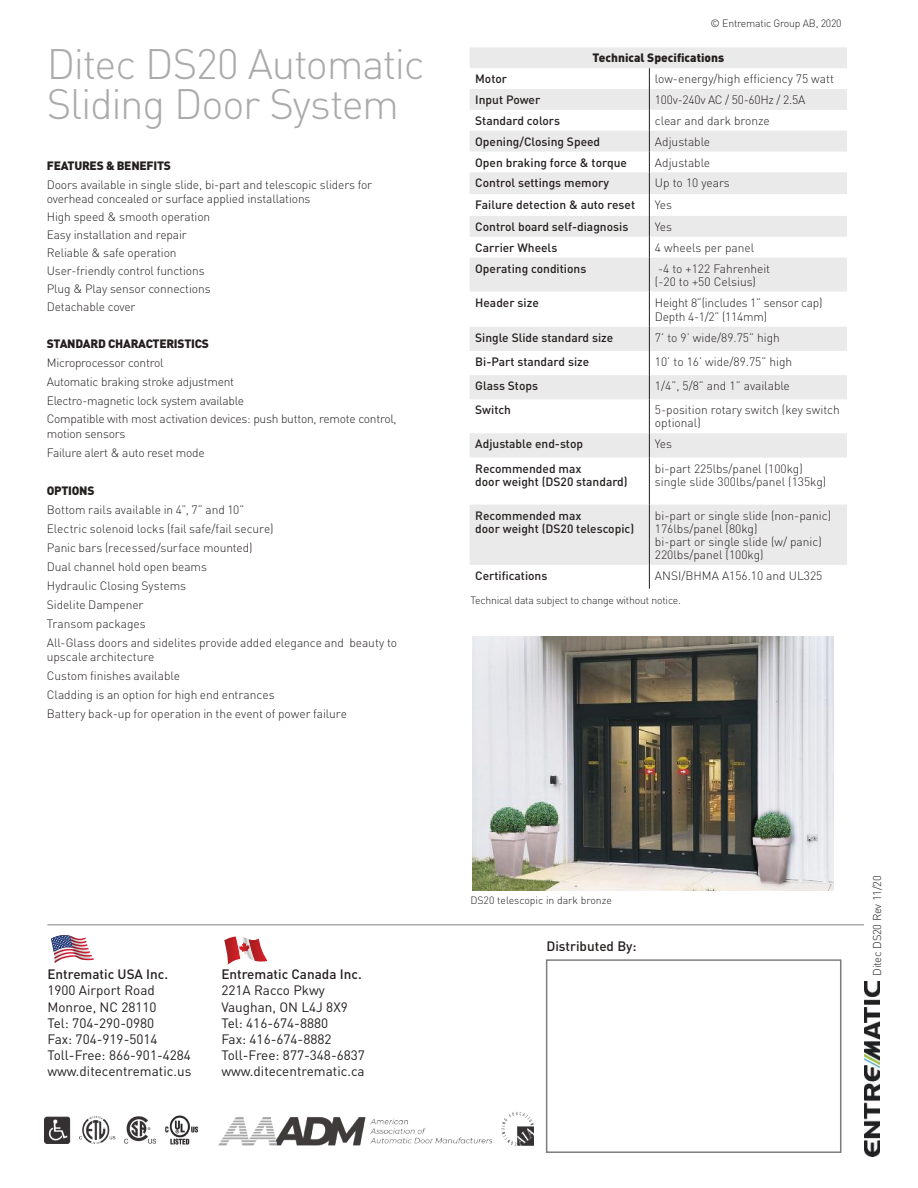
<style>
.page{position:relative;width:918px;height:1188px;background:#fff}
.page>*{position:absolute;margin:0;border:0;box-sizing:border-box;transform-origin:0 0}
.t1{font:300 42px/40.5px "DIN Pro";letter-spacing:-.03em;color:#aaaaac}
.t2{font:13.5px/16.2px "DIN Pro";color:#241f1f}
.t3{font:500 13.5px "DIN Pro";color:#241f1f}
.t4{font:300 12px/19px "DIN Pro";letter-spacing:-.005em;color:#241f1f}
.t5{font:500 12px/13.2px "DIN Pro";color:#241f1f}
.t6{font:900 12px "DIN Pro";letter-spacing:-.02em;color:#241f1f}
.t7{font:900 12px "DIN Pro";color:#241f1f}
.t8{font:300 11.25px "DIN Pro";letter-spacing:-.02em;color:#241f1f}
.t9{font:300 10.5px "DIN Pro";letter-spacing:-.02em;color:#241f1f}
.t10{font:300 10.5px "DIN Pro";color:#241f1f}
</style>
<div class="page">
<hr style="left:47px;top:924px;width:817px;height:2px;background:#aaaaac">
<svg style="left:470px;top:47px;width:377px;height:518px;fill:#ebeaea"></svg>
<svg style="left:649px;top:68px;width:1px;height:190px"></svg>
<hr style="left:649px;top:258px;width:1px;height:34px;background:#241f1f">
<hr style="left:649px;top:292px;width:1px;height:35px;background:#241f1f">
<svg style="left:649px;top:327px;width:1px;height:72px"></svg>
<hr style="left:649px;top:399px;width:1px;height:34px;background:#241f1f">
<svg style="left:649px;top:433px;width:1px;height:25px"></svg>
<hr style="left:649px;top:458px;width:1px;height:47px;background:#241f1f">
<hr style="left:649px;top:505px;width:1px;height:60px;background:#241f1f">
<svg style="left:649px;top:565px;width:1px;height:24px"></svg>
<svg style="left:224px;top:937px;width:43px;height:27px"></svg>
<svg style="left:51px;top:935px;width:43px;height:28px"></svg>
<div style="left:546px;top:959px;width:295px;height:194px;border:2px solid #7d7c7e"></div>
<img style="left:44px;top:1112px;width:490px;height:34px">
<img style="left:864px;top:981px;width:15px;height:175px">
<img style="left:473px;top:637px;width:360px;height:254px">
<h1 class="t1" style="left:47px;top:42px;width:379px">Ditec DS20 Automatic<br>Sliding Door System</h1>
<p class="t6" style="left:47px;top:157px;width:126px">FEATURES &amp; BENEFITS</p>
<p class="t4" style="left:47px;top:177px;width:327px;line-height:14.4px">Doors available in single slide, bi-part and telescopic sliders for overhead concealed or surface applied installations</p>
<p class="t4" style="left:47px;top:207px;width:165px;line-height:17.9px">High speed &amp; smooth operation<br>Easy installation and repair<br>Reliable &amp; safe operation<br>User-friendly control functions<br>Plug &amp; Play sensor connections<br>Detachable cover</p>
<p class="t6" style="left:47px;top:335px;width:164px">STANDARD CHARACTERISTICS</p>
<p class="t4" style="left:47px;top:352px;width:351px">Microprocessor control<br>Automatic braking stroke adjustment<br>Electro-magnetic lock system available<br>Compatible with most activation devices: push button, remote control,</p>
<p class="t4" style="left:47px;top:424px;width:159px">motion sensors<br>Failure alert &amp; auto reset mode</p>
<p class="t6" style="left:47px;top:482px;width:49px">OPTIONS</p>
<p class="t4" style="left:47px;top:500px;width:352px">Bottom rails available in 4”, 7” and 10”<br>Electric solenoid locks (fail safe/fail secure)<br>Panic bars (recessed/surface mounted)<br>Dual channel hold open beams<br>Hydraulic Closing Systems<br>Sidelite Dampener<br>Transom packages<br>All-Glass doors and sidelites provide added elegance and beauty to</p>
<p class="t4" style="left:47px;top:647px;width:302px">upscale architecture<br>Custom finishes available<br>Cladding is an option for high end entrances<br>Battery back-up for operation in the event of power failure</p>
<p class="t9" style="left:711px;top:16px;width:133px">© Entrematic Group AB, 2020</p>
<p class="t7" style="left:593px;top:50px;width:133px">Technical Specifications</p>
<p class="t5" style="left:475px;top:72px;width:33px">Motor</p>
<p class="t4" style="left:655px;top:69px;width:180px">low-energy/high efficiency 75 watt</p>
<p class="t5" style="left:475px;top:93px;width:67px">Input Power</p>
<p class="t4" style="left:655px;top:90px;width:152px">100v-240v AC / 50-60Hz / 2.5A</p>
<p class="t5" style="left:475px;top:113px;width:86px">Standard colors</p>
<p class="t4" style="left:655px;top:111px;width:116px">clear and dark bronze</p>
<p class="t5" style="left:475px;top:134px;width:127px">Opening/Closing Speed</p>
<p class="t4" style="left:655px;top:131px;width:57px">Adjustable</p>
<p class="t5" style="left:475px;top:155px;width:153px">Open braking force &amp; torque</p>
<p class="t4" style="left:655px;top:152px;width:57px">Adjustable</p>
<p class="t5" style="left:475px;top:176px;width:135px">Control settings memory</p>
<p class="t4" style="left:655px;top:173px;width:76px">Up to 10 years</p>
<p class="t5" style="left:475px;top:198px;width:161px">Failure detection &amp; auto reset</p>
<p class="t4" style="left:655px;top:195px;width:19px">Yes</p>
<p class="t5" style="left:475px;top:219px;width:155px">Control board self-diagnosis</p>
<p class="t4" style="left:655px;top:217px;width:19px">Yes</p>
<p class="t5" style="left:475px;top:240px;width:84px">Carrier Wheels</p>
<p class="t4" style="left:655px;top:237px;width:101px">4 wheels per panel</p>
<p class="t5" style="left:475px;top:261px;width:113px">Operating conditions</p>
<p class="t4" style="left:655px;top:261px;width:117px;line-height:13.2px">-4 to +122 Fahrenheit (-20 to +50 Celsius)</p>
<p class="t5" style="left:475px;top:295px;width:65px">Header size</p>
<p class="t4" style="left:655px;top:294px;width:169px;line-height:14.4px">Height 8”(includes 1” sensor cap)<br>Depth 4-1/2” (114mm)</p>
<p class="t5" style="left:475px;top:330px;width:140px">Single Slide standard size</p>
<p class="t4" style="left:655px;top:327px;width:126px">7’ to 9’ wide/89.75” high</p>
<p class="t5" style="left:475px;top:355px;width:116px">Bi-Part standard size</p>
<p class="t4" style="left:655px;top:352px;width:139px">10’ to 16’ wide/89.75” high</p>
<p class="t5" style="left:475px;top:379px;width:64px">Glass Stops</p>
<p class="t4" style="left:655px;top:376px;width:136px">1/4”, 5/8” and 1” available</p>
<p class="t5" style="left:475px;top:403px;width:37px">Switch</p>
<p class="t4" style="left:655px;top:403px;width:186px;line-height:13.2px">5-position rotary switch (key switch optional)</p>
<p class="t5" style="left:475px;top:437px;width:109px">Adjustable end-stop</p>
<p class="t4" style="left:655px;top:434px;width:19px">Yes</p>
<p class="t5" style="left:475px;top:461px;width:154px">Recommended max<br>door weight (DS20 standard)</p>
<p class="t4" style="left:655px;top:461px;width:173px;line-height:13.2px">bi-part 225lbs/panel (100kg) single slide 300lbs/panel (135kg)</p>
<p class="t5" style="left:475px;top:508px;width:160px">Recommended max<br>door weight (DS20 telescopic)</p>
<p class="t4" style="left:655px;top:508px;width:178px;line-height:13.2px">bi-part or single slide (non-panic)<br>176lbs/panel (80kg)<br>bi-part or single slide (w/ panic)<br>220lbs/panel (100kg)</p>
<p class="t5" style="left:475px;top:568px;width:74px">Certifications</p>
<p class="t4" style="left:655px;top:565px;width:169px">ANSI/BHMA A156.10 and UL325</p>
<p class="t9" style="left:470px;top:594px;width:212px">Technical data subject to change without notice.</p>
<p class="t3" style="left:47px;top:965px;width:122px">Entrematic USA Inc.</p>
<p class="t2" style="left:47px;top:982px;width:145px">1900 Airport Road<br>Monroe, NC 28110<br>Tel: 704-290-0980<br>Fax: 704-919-5014<br>Toll-Free: 866-901-4284 www.ditecentrematic.us</p>
<p class="t3" style="left:221px;top:965px;width:142px">Entrematic Canada Inc.</p>
<p class="t2" style="left:221px;top:982px;width:145px">221A Racco Pkwy<br>Vaughan, ON L4J 8X9<br>Tel: 416-674-8880<br>Fax: 416-674-8882<br>Toll-Free: 877-348-6837 www.ditecentrematic.ca</p>
<p class="t10" style="left:470px;top:893px;width:143px">DS20 telescopic in dark bronze</p>
<p class="t3" style="left:546px;top:937px;width:92px">Distributed By:</p>
<p class="t8" style="left:869px;top:976px;width:102px;rotate:-90deg">Ditec DS20 Rev 11/20</p>
</div>
